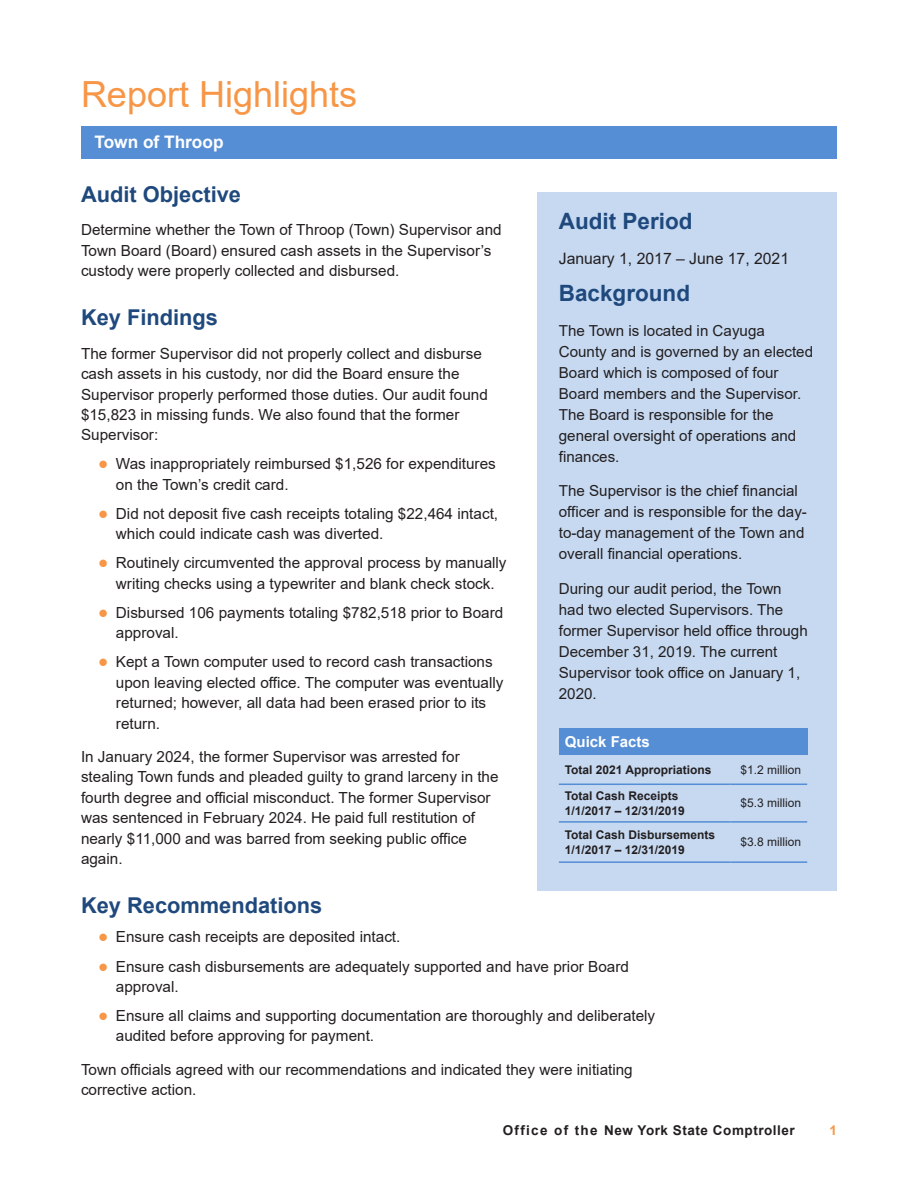
<style>
.page{position:relative;width:918px;height:1188px;background:#fff}
.page>*{position:absolute;margin:0;border:0;box-sizing:border-box;transform-origin:0 0}
.Section_Heads{font:36px "Arial";color:#f79646}
._2_Subheads{font:700 22.5px "Arial";color:#1f497d}
.Body_Text{font:700 22.5px "Arial";color:#1f497d}
._2_Subheads-2{font:700 21.9px "Arial";color:#1f497d}
.t1{font:700 17.25px "Arial";color:#fff}
.Body_Text-2{font:15.75px "Arial";color:#231f20}
.Body_Text-3{font:15.3px/20.4px "Arial";color:#231f20}
.Body_Text-4{font:15.15px/21px "Arial";color:#231f20}
.Footnotes{font:700 15px "Arial";color:#fff}
.t2{font:700 13.5px "Arial";letter-spacing:.04em;color:#231f20}
.t3{font:700 13.5px "Arial";color:#f79646}
.Footnotes-2{font:700 12px/15px "Arial";color:#231f20}
.Footnotes-3{font:12px "Arial";color:#231f20}
.s1{color:#f79646}
</style>
<div class="page">
<hr style="left:81px;top:126px;width:756px;height:3px;background:#558ed5">
<div style="left:538px;top:192px;width:299px;height:699px;background:#c6d9f1"></div>
<div style="left:81px;top:128px;width:756px;height:31px;background:#558ed5"></div>
<div style="left:559px;top:728px;width:248px;height:27px;background:#558ed5"></div>
<hr style="left:559px;top:784px;width:171px;height:1px;background:#558ed5">
<hr style="left:730px;top:784px;width:77px;height:1px;background:#558ed5">
<hr style="left:559px;top:821px;width:171px;height:2px;background:#558ed5">
<hr style="left:730px;top:821px;width:77px;height:2px;background:#558ed5">
<hr style="left:559px;top:861px;width:171px;height:2px;background:#558ed5">
<hr style="left:730px;top:861px;width:77px;height:2px;background:#558ed5">
<p class="Section_Heads" style="left:81px;top:70px;width:278px">Report Highlights</p>
<p class="t1" style="left:94px;top:129px;width:131px">Town of Throop</p>
<p class="_2_Subheads-2" style="left:81px;top:179px;width:162px">Audit Objective</p>
<p class="Body_Text-3" style="left:81px;top:219px;width:422px">Determine whether the Town of Throop (Town) Supervisor and<br>Town Board (Board) ensured cash assets in the Supervisor’s custody were properly collected and disbursed.</p>
<p class="_2_Subheads-2" style="left:81px;top:302px;width:139px">Key Findings</p>
<p class="Body_Text-3" style="left:81px;top:343px;width:408px">The former Supervisor did not properly collect and disburse cash assets in his custody, nor did the Board ensure the Supervisor properly performed those duties. Our audit found $15,823 in missing funds. We also found that the former Supervisor:</p>
<p class="Body_Text-3" style="left:116px;top:454px;width:381px;text-indent:-17px"><span class="s1">●</span> Was inappropriately reimbursed $1,526 for expenditures on the Town’s credit card.</p>
<p class="Body_Text-3" style="left:116px;top:503px;width:384px;text-indent:-17px"><span class="s1">●</span> Did not deposit five cash receipts totaling $22,464 intact, which could indicate cash was diverted.</p>
<p class="Body_Text-3" style="left:98px;top:553px;width:410px;text-align:center"><span class="s1">●</span> Routinely circumvented the approval process by manually writing checks using a typewriter and blank check stock.</p>
<p class="Body_Text-3" style="left:116px;top:602px;width:389px;text-indent:-17px"><span class="s1">●</span> Disbursed 106 payments totaling $782,518 prior to Board approval.</p>
<p class="Body_Text-3" style="left:116px;top:652px;width:389px;text-indent:-17px"><span class="s1">●</span> Kept a Town computer used to record cash transactions upon leaving elected office. The computer was eventually returned; however, all data had been erased prior to its return.</p>
<p class="Body_Text-3" style="left:81px;top:746px;width:419px">In January 2024, the former Supervisor was arrested for stealing Town funds and pleaded guilty to grand larceny in the fourth degree and official misconduct. The former Supervisor was sentenced in February 2024. He paid full restitution of nearly $11,000 and was barred from seeking public office again.</p>
<p class="_2_Subheads-2" style="left:81px;top:890px;width:243px">Key Recommendations</p>
<p class="Body_Text-3" style="left:98px;top:927px;width:301px"><span class="s1">●</span> Ensure cash receipts are deposited intact.</p>
<p class="Body_Text-3" style="left:116px;top:956px;width:515px;text-indent:-17px"><span class="s1">●</span> Ensure cash disbursements are adequately supported and have prior Board approval.</p>
<p class="Body_Text-3" style="left:116px;top:1005px;width:541px;text-indent:-17px"><span class="s1">●</span> Ensure all claims and supporting documentation are thoroughly and deliberately audited before approving for payment.</p>
<p class="Body_Text-3" style="left:81px;top:1059px;width:553px">Town officials agreed with our recommendations and indicated they were initiating corrective action.</p>
<p class="_2_Subheads" style="left:559px;top:206px;width:135px">Audit Period</p>
<p class="Body_Text-2" style="left:559px;top:248px;width:232px">January 1, 2017 – June 17, 2021</p>
<p class="Body_Text" style="left:559px;top:278px;width:133px">Background</p>
<p class="Body_Text-4" style="left:559px;top:320px;width:256px">The Town is located in Cayuga<br>County and is governed by an elected<br>Board which is composed of four<br>Board members and the Supervisor.<br>The Board is responsible for the general oversight of operations and finances.</p>
<p class="Body_Text-4" style="left:559px;top:480px;width:250px">The Supervisor is the chief financial officer and is responsible for the day&shy;to-day management of the Town and overall financial operations.</p>
<p class="Body_Text-4" style="left:559px;top:578px;width:250px">During our audit period, the Town had two elected Supervisors. The former Supervisor held office through<br>December 31, 2019. The current<br>Supervisor took office on January 1,<br>2020.</p>
<p class="Footnotes" style="left:565px;top:731px;width:87px">Quick Facts</p>
<p class="Footnotes-2" style="left:565px;top:762px;width:148px">Total 2021 Appropriations</p>
<p class="Footnotes-3" style="left:741px;top:761px;width:62px">$1.2 million</p>
<p class="Footnotes-2" style="left:565px;top:788px;width:122px">Total Cash Receipts<br>1/1/2017 – 12/31/2019</p>
<p class="Footnotes-3" style="left:741px;top:795px;width:62px">$5.3 million</p>
<p class="Footnotes-2" style="left:565px;top:827px;width:152px">Total Cash Disbursements<br>1/1/2017 – 12/31/2019</p>
<p class="Footnotes-3" style="left:741px;top:834px;width:62px">$3.8 million</p>
<p class="t2" style="left:503px;top:1121px;width:294px">Office of the New York State Comptroller</p>
<p class="t3" style="left:829px;top:1121px;width:9px">1</p>
</div>
